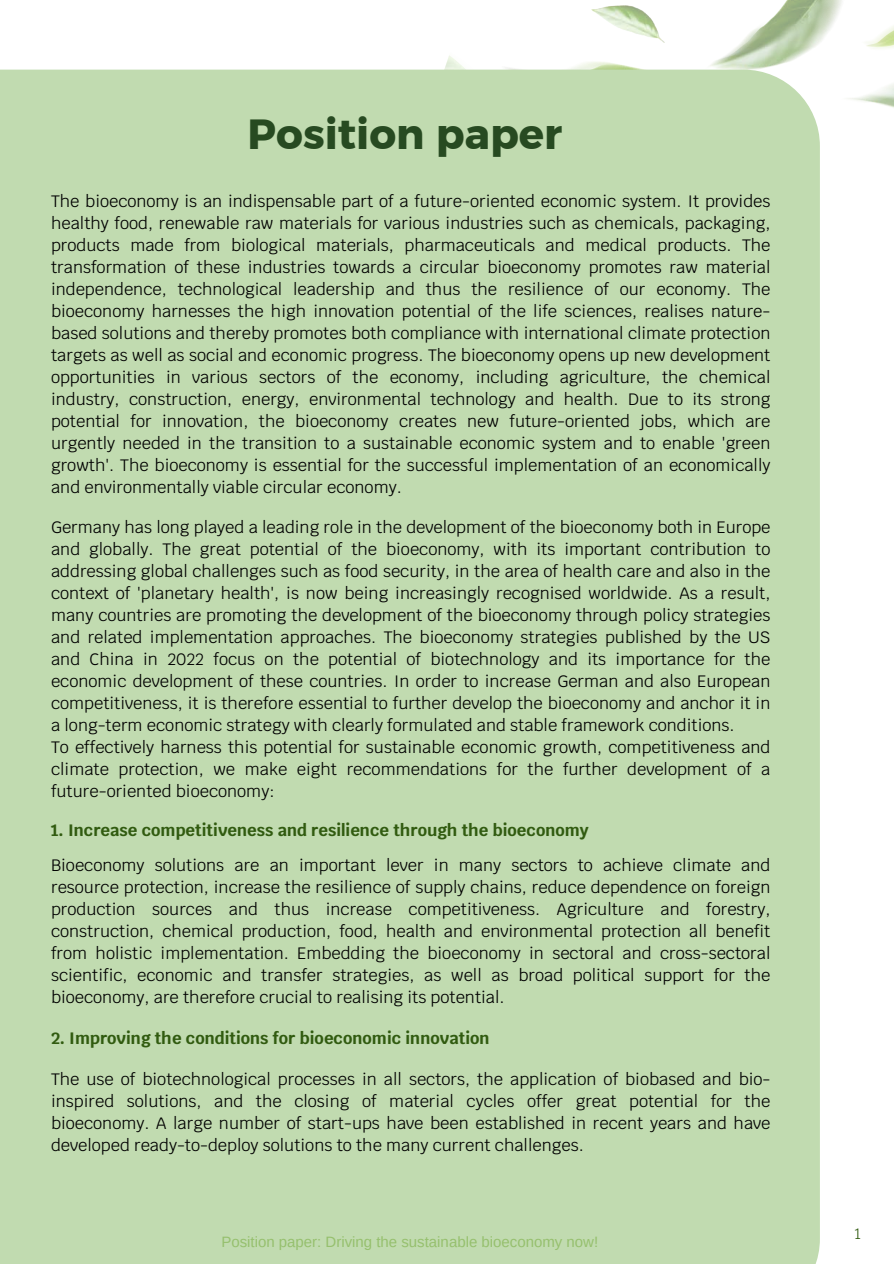
<style>
.page{position:relative;width:894px;height:1264px;background:#fff}
.page>*{position:absolute;margin:0;border:0;box-sizing:border-box;transform-origin:0 0}
.t1{font:42px "Kief Montaser Bold";color:#274a21}
.t2{font:16.5px/22px "Krub";color:#000;text-align:justify}
.t3{font:700 16.5px "Krub";color:#315b10}
.t4{font:15px "Arimo";color:#96c06e}
.t5{font:15px "Krub";color:#315b10}
</style>
<div class="page">
<img style="left:335px;top:0;width:558px;height:448px">
<div style="left:0;top:70px;width:819px;height:1193px;background:#c1dbb0"></div>
<p class="t1" style="left:247px;top:108px;width:316px">Position paper</p>
<p class="t2" style="left:51px;top:190px;width:720px">The bioeconomy is an indispensable part of a future-oriented economic system. It provides healthy food, renewable raw materials for various industries such as chemicals, packaging, products made from biological materials, pharmaceuticals and medical products. The transformation of these industries towards a circular bioeconomy promotes raw material independence, technological leadership and thus the resilience of our economy. The bioeconomy harnesses the high innovation potential of the life sciences, realises nature&shy;based solutions and thereby promotes both compliance with international climate protection targets as well as social and economic progress. The bioeconomy opens up new development opportunities in various sectors of the economy, including agriculture, the chemical industry, construction, energy, environmental technology and health. Due to its strong potential for innovation, the bioeconomy creates new future-oriented jobs, which are urgently needed in the transition to a sustainable economic system and to enable 'green growth'. The bioeconomy is essential for the successful implementation of an economically and environmentally viable circular economy.</p>
<h1 class="t2" style="left:51px;top:516px;width:720px">Germany has long played a leading role in the development of the bioeconomy both in Europe and globally. The great potential of the bioeconomy, with its important contribution to addressing global challenges such as food security, in the area of health care and also in the context of 'planetary health', is now being increasingly recognised worldwide. As a result, many countries are promoting the development of the bioeconomy through policy strategies and related implementation approaches. The bioeconomy strategies published by the US and China in 2022 focus on the potential of biotechnology and its importance for the economic development of these countries. In order to increase German and also European competitiveness, it is therefore essential to further develop the bioeconomy and anchor it in a long-term economic strategy with clearly formulated and stable framework conditions.</h1>
<p class="t2" style="left:51px;top:736px;width:720px">To effectively harness this potential for sustainable economic growth, competitiveness and climate protection, we make eight recommendations for the further development of a future-oriented bioeconomy:</p>
<p class="t3" style="left:51px;top:819px;width:539px">1. Increase competitiveness and resilience through the bioeconomy</p>
<p class="t2" style="left:51px;top:854px;width:720px">Bioeconomy solutions are an important lever in many sectors to achieve climate and resource protection, increase the resilience of supply chains, reduce dependence on foreign production sources and thus increase competitiveness. Agriculture and forestry, construction, chemical production, food, health and environmental protection all benefit from holistic implementation. Embedding the bioeconomy in sectoral and cross-sectoral scientific, economic and transfer strategies, as well as broad political support for the bioeconomy, are therefore crucial to realising its potential.</p>
<h2 class="t3" style="left:51px;top:1027px;width:440px">2. Improving the conditions for bioeconomic innovation</h2>
<p class="t2" style="left:51px;top:1068px;width:720px">The use of biotechnological processes in all sectors, the application of biobased and bio&shy;inspired solutions, and the closing of material cycles offer great potential for the bioeconomy. A large number of start-ups have been established in recent years and have developed ready-to-deploy solutions to the many current challenges.</p>
<p class="t4" style="left:221px;top:1233px;width:378px">Position paper: Driving the sustainable bioeconomy now!</p>
<h2 class="t5" style="left:854px;top:1223px;width:8px">1</h2>
</div>
